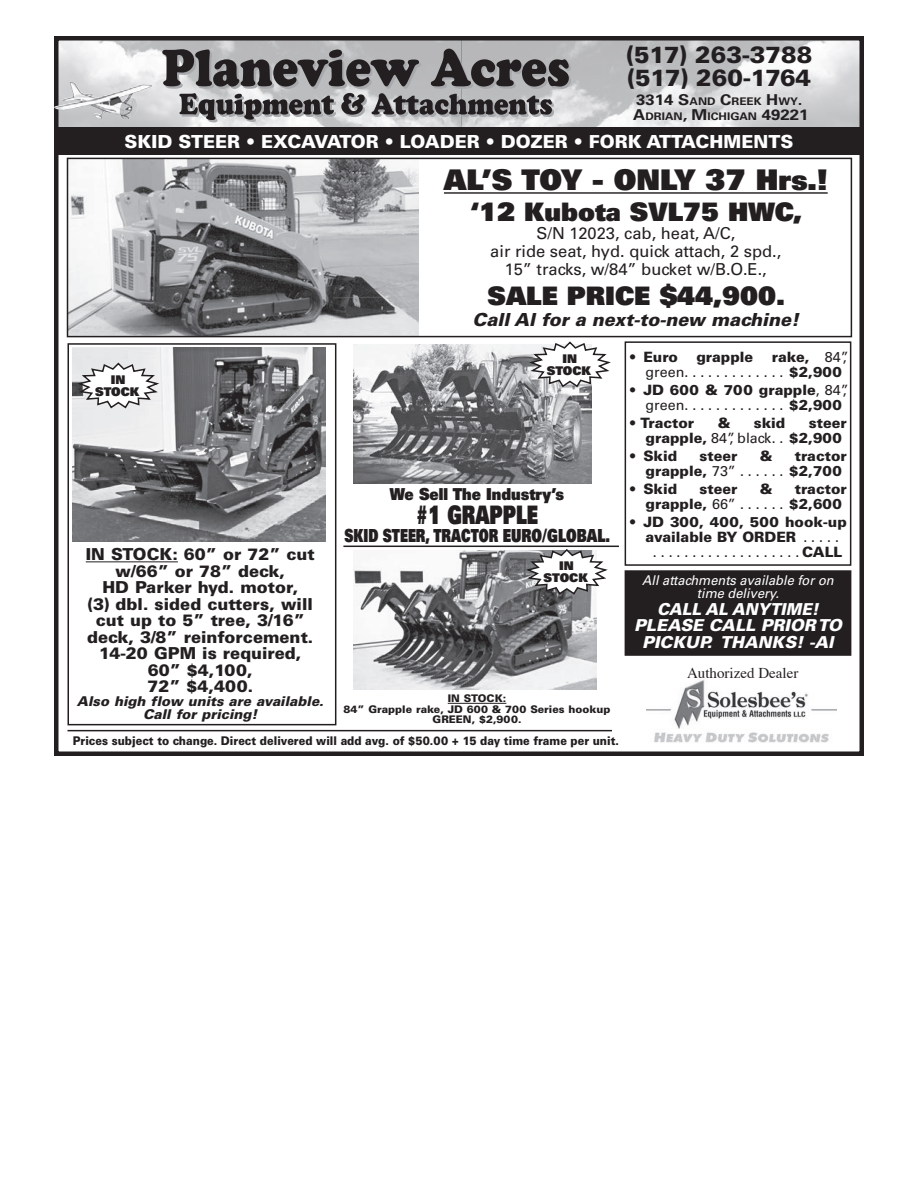
<style>
.page{position:relative;width:918px;height:1188px;background:#fff}
.page>*{position:absolute;margin:0;border:0;box-sizing:border-box;transform-origin:0 0}
.t1{font:900 28.5px "Univers";color:#231f20}
.t2{font:900 25.5px "Univers";color:#231f20}
.t3{font:900 25.5px "Univers";color:#231f20;scale:.7 1}
.t4{font:900 23.4px "Univers";color:#231f20}
.t5{font:900 18px "Univers";color:#fff}
.t6{font:900 18px "Univers";color:#231f20;scale:.7 1}
.t7{font:italic 900 18px "Univers";color:#231f20}
.t8{font:900 16.5px/16.5px "Univers";color:#231f20;text-align:center}
.t9{font:16.5px "Univers";color:#231f20}
.t10{font:italic 900 16.5px/16.5px "Univers";color:#fff;text-align:center}
.t11{font:900 16.5px "Univers";color:#231f20;scale:.89 1}
.t12{font:italic 900 16.5px "Univers";color:#fff;scale:.95 1}
.t13{font:15px "Times";color:#231f20}
.t14{font:900 14.25px/15px "Univers";color:#231f20}
.t15{font:14.25px/15px "Univers";color:#231f20}
.t16{font:italic 900 13.5px/13.5px "Univers";color:#231f20;text-align:center}
.t17{font:italic 13.5px/13.5px "Univers";color:#fff;text-align:center;scale:.95 1}
.t18{font:900 12px "Univers";color:#231f20;scale:.9 1}
.t19{font:900 12px/12px "Univers";color:#231f20;text-align:center}
.t20{font:900 10.5px/10.5px "Univers";color:#231f20;text-align:center}
.t21{font:700 10.5px "Univers";color:#231f20;scale:1.12 1}
.s1{font-size:15px}
.s2{font-weight:900}
.s3{font-weight:400}
</style>
<div class="page">
<img style="left:59px;top:41px;width:800px;height:86px">
<div style="left:54px;top:36px;width:810px;height:720px;border:4px solid #231f20"></div>
<svg style="left:162px;top:49px;width:409px;height:73px;background:#858486"></svg>
<img style="left:54px;top:82px;width:99px;height:37px">
<div style="left:54px;top:127px;width:810px;height:27px;background:#231f20"></div>
<img style="left:647px;top:680px;width:190px;height:63px">
<div style="left:625px;top:341px;width:226px;height:225px;border:2px solid #231f20"></div>
<div style="left:625px;top:571px;width:226px;height:84px;background:#231f20"></div>
<div style="left:625px;top:570px;width:226px;height:86px;border:2px solid #231f20"></div>
<hr style="left:343px;top:546px;width:276px;height:1px;background:#231f20">
<hr style="left:86px;top:561px;width:92px;height:1px;background:#231f20">
<hr style="left:448px;top:703px;width:58px;height:1px;background:#231f20">
<img style="left:353px;top:550px;width:243px;height:140px">
<svg style="left:523px;top:549px;width:85px;height:47px"></svg>
<hr style="left:68px;top:730px;width:544px;height:1px;background:#231f20">
<img style="left:353px;top:344px;width:238px;height:140px">
<svg style="left:527px;top:341px;width:84px;height:47px"></svg>
<img style="left:70px;top:161px;width:348px;height:173px">
<div style="left:67px;top:158px;width:785px;height:179px;border:2px solid #231f20"></div>
<hr style="left:444px;top:192px;width:384px;height:2px;background:#231f20">
<div style="left:68px;top:343px;width:268px;height:382px;border:2px solid #231f20"></div>
<img style="left:72px;top:348px;width:254px;height:194px">
<svg style="left:75px;top:361px;width:87px;height:49px"></svg>
<p class="t4" style="left:626px;top:40px;width:188px">(517) 263-3788</p>
<p class="t4" style="left:627px;top:63px;width:185px">(517) 260-1764</p>
<p class="t21" style="left:636px;top:96px;width:150px"><span class="s1">3314 S</span>AND <span class="s1">C</span>REEK <span class="s1">H</span>WY<span class="s1">.</span></p>
<p class="t21" style="left:633px;top:111px;width:158px"><span class="s1">A</span>DRIAN<span class="s1">, M</span>ICH IGAN <span class="s1">49221</span></p>
<p class="t5" style="left:125px;top:130px;width:670px">SKID STEER • EXCAVATOR • LOADER • DOZER • FORK ATTACHMENTS</p>
<p class="t1" style="left:444px;top:161px;width:385px">AL’S TOY - ONLY 37 Hrs.!</p>
<p class="t2" style="left:470px;top:195px;width:333px">‘12 Kubota SVL75 HWC,</p>
<p class="t9" style="left:536px;top:223px;width:200px">S/N 12023, cab, heat, A/C,</p>
<p class="t9" style="left:490px;top:241px;width:293px">air ride seat, hyd. quick attach, 2 spd.,</p>
<p class="t9" style="left:505px;top:259px;width:264px">15” tracks, w/84” bucket w/B. O. E.,</p>
<p class="t2" style="left:488px;top:279px;width:299px">SALE PRICE $44,900.</p>
<p class="t7" style="left:473px;top:309px;width:328px">Call Al for a next-to-new machine!</p>
<p class="t19" style="left:95px;top:373px;width:46px">IN<br>STOCK</p>
<p class="t19" style="left:547px;top:352px;width:46px">IN<br>STOCK</p>
<p class="t11" style="left:390px;top:483px;width:197px">We Sell The Industry’s</p>
<p class="t3" style="left:416px;top:498px;width:176px">#1 GRAPPLE</p>
<p class="t6" style="left:344px;top:524px;width:381px">SKID STEER, TRACTOR EURO/GLOBAL.</p>
<p class="t8" style="left:86px;top:546px;width:231px">IN STOCK: 60” or 72” cut w/66” or 78” deck,</p>
<p class="t8" style="left:102px;top:579px;width:197px">HD Parker hyd. motor,</p>
<p class="t8" style="left:87px;top:595px;width:228px">(3) dbl. sided cutters, will cut up to 5” tree, 3/16” deck, 3/8” reinforcement.</p>
<p class="t8" style="left:99px;top:645px;width:204px">14-20 GPM is required,</p>
<p class="t8" style="left:148px;top:661px;width:106px">60” $4,100,</p>
<p class="t8" style="left:147px;top:678px;width:107px">72” $4,400.</p>
<p class="t16" style="left:77px;top:694px;width:248px">Also high flow units are available.<br>Call for pricing!</p>
<p class="t20" style="left:448px;top:693px;width:60px">IN STOCK:</p>
<p class="t19" style="left:544px;top:560px;width:46px">IN<br>STOCK</p>
<p class="t20" style="left:344px;top:704px;width:268px">84” Grapple rake, JD 600 &amp; 700 Series hookup<br>GREEN, $2,900.</p>
<p class="t18" style="left:73px;top:734px;width:608px">Prices subject to change. Direct delivered will add avg. of $50.00 + 15 day time frame per unit.</p>
<p class="t14" style="left:629px;top:349px;width:50px">• Euro</p>
<p class="t14" style="left:696px;top:349px;width:58px">grapple</p>
<p class="t15" style="left:646px;top:349px;width:205px;text-indent:126px"><span class="s2">rake,</span> 84”, green . . . . . . . . . . . . . <span class="s2">$2,900</span></p>
<p class="t14" style="left:646px;top:382px;width:205px;text-indent:-16px">• JD 600 &amp; 700 grapple<span class="s3">, 84”, green . . . . . . . . . . . . .</span> $2,900</p>
<p class="t14" style="left:629px;top:415px;width:67px">• Tractor</p>
<p class="t14" style="left:718px;top:415px;width:14px">&amp;</p>
<p class="t14" style="left:754px;top:415px;width:33px">skid</p>
<p class="t14" style="left:646px;top:415px;width:203px;text-indent:163px">steer grapple, <span class="s3">84”, black . .</span> $2,900</p>
<p class="t14" style="left:629px;top:448px;width:50px">• Skid</p>
<p class="t14" style="left:700px;top:448px;width:39px">steer</p>
<p class="t14" style="left:760px;top:448px;width:14px">&amp;</p>
<p class="t14" style="left:646px;top:448px;width:203px;text-indent:149px">tractor grapple, <span class="s3">73” . . . . . .</span> $2,700</p>
<p class="t14" style="left:629px;top:481px;width:50px">• Skid</p>
<p class="t14" style="left:700px;top:481px;width:39px">steer</p>
<p class="t14" style="left:760px;top:481px;width:14px">&amp;</p>
<p class="t14" style="left:646px;top:481px;width:203px;text-indent:149px">tractor grapple, <span class="s3">66” . . . . . .</span> $2,600</p>
<p class="t14" style="left:629px;top:514px;width:219px">• JD 300, 400, 500 hook-up</p>
<p class="t14" style="left:646px;top:529px;width:187px">available BY ORDER <span class="s3">. . . .</span></p>
<p class="t15" style="left:653px;top:544px;width:191px">. . . . . . . . . . . . . . . . . . <span class="s2">CALL</span></p>
<p class="t17" style="left:642px;top:573px;width:203px">All attachments available for on time delivery.</p>
<p class="t12" style="left:657px;top:599px;width:172px">CALL AL ANYTIME!</p>
<p class="t10" style="left:634px;top:617px;width:209px">PLEASE CALL PRIOR TO<br>PICKUP. THANKS! -Al</p>
<p class="t13" style="left:687px;top:659px;width:113px">Authorized Dealer</p>
</div>
